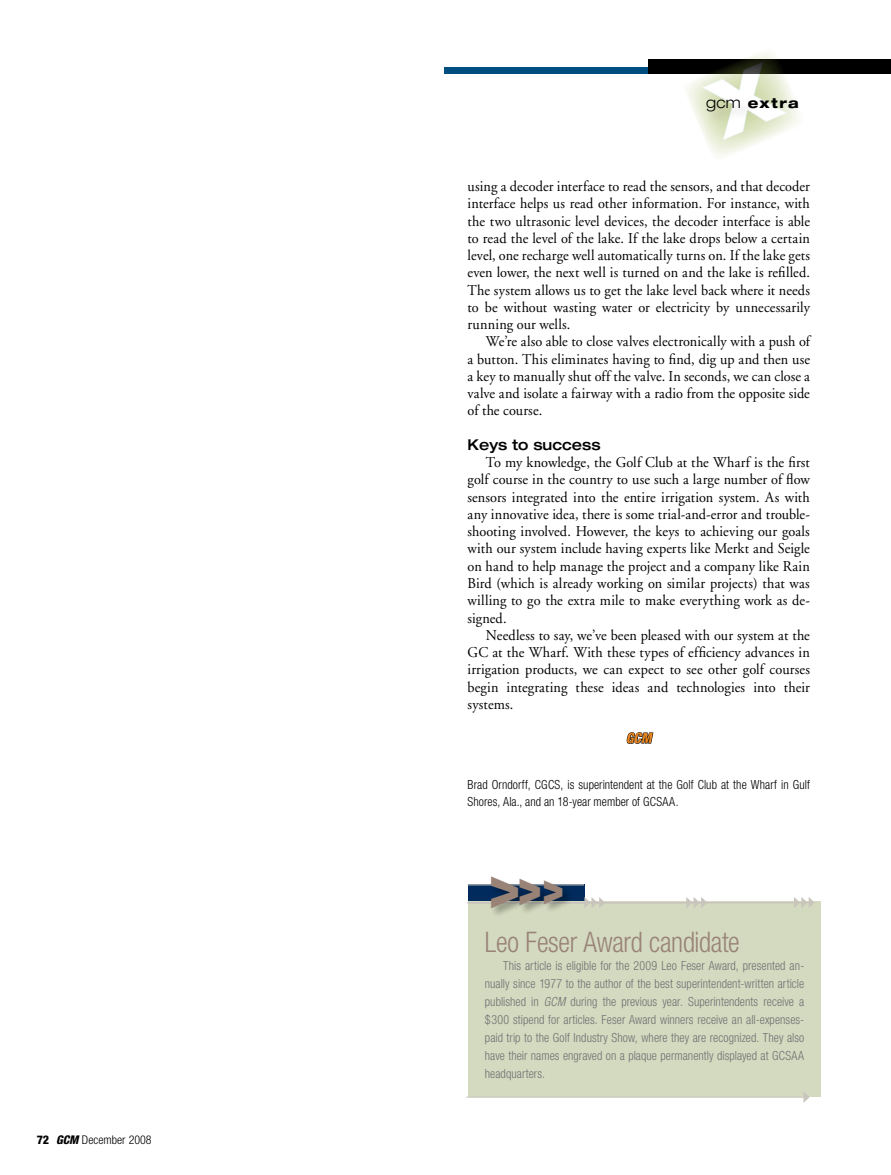
<style>
.page{position:relative;width:891px;height:1175px;background:#fff}
.page>*{position:absolute;margin:0;border:0;box-sizing:border-box;transform-origin:0 0}
.t1{font:800 expanded 37.65px "Helvetica Neue";color:#998276;scale:.95 1}
.t2{font:800 expanded 33.9px "Helvetica Neue";color:#998276;scale:.95 1}
.t3{font:300 condensed 28.35px "Helvetica Neue";letter-spacing:-.01em;color:#998276;scale:.95 1}
.t4{font:300 expanded 15.75px "Helvetica Neue";color:#000;scale:.95 1}
.t5{font:15px/17.2px "Adobe Garamond";letter-spacing:.01em;color:#000;text-align:justify;scale:.95 1}
.t6{font:500 expanded 15px "Helvetica Neue";color:#000;scale:.95 1}
.t7{font:italic 800 condensed 14.1px "Helvetica Neue";color:#e7831d;scale:.95 1}
.t8{font:800 expanded 13.8px "Helvetica Neue";letter-spacing:.105em;color:#000;scale:.95 1}
.t9{font:300 condensed 12.6px/18px "Helvetica Neue";letter-spacing:.005em;color:#717073;text-align:justify;scale:.95 1}
.t10{font:300 condensed 12.6px/17.2px "Helvetica Neue";letter-spacing:.005em;color:#000;scale:.95 1}
.t11{font:300 condensed 12px "Helvetica Neue";color:#000}
.t12{font:9px "Helvetica";color:#000}
.s1{font-weight:800}
.s2{font-weight:800;font-style:italic}
.s3{font-style:italic}
</style>
<div class="page">
<div style="left:468px;top:901px;width:352px;height:196px;background:#d3dabf"></div>
<div style="left:468px;top:884px;width:117px;height:17px;background:#002b5c"></div>
<hr style="left:467px;top:884px;width:117px;height:1px;background:#c9c5bd">
<hr style="left:468px;top:902px;width:327px;height:1px;background:#c9c5bd">
<svg style="left:794px;top:897px;width:21px;height:11px"></svg>
<svg style="left:686px;top:897px;width:21px;height:11px"></svg>
<svg style="left:584px;top:897px;width:21px;height:11px"></svg>
<div style="left:491px;top:876px;width:82px;height:41px;background:#000;opacity:.28"></div>
<hr style="left:466px;top:1096px;width:338px;height:1px;background:#c9c5bd">
<svg style="left:804px;top:1092px;width:6px;height:10px"></svg>
<div style="left:648px;top:59px;width:243px;height:14px;background:#000"></div>
<div style="left:444px;top:67px;width:204px;height:7px;background:#004d80"></div>
<svg style="left:626px;top:732px;width:28px;height:12px"></svg>
<svg style="left:681px;top:52px;width:127px;height:104px"></svg>
<p class="t12" style="left:33px;top:1129px;width:85px">Harper-107A.indd 1</p>
<p class="t11" style="left:37px;top:1132px;width:116px"><span class="s1">72</span> <span class="s2">GCM</span> December 2008</p>
<p class="t4" style="left:706px;top:93px;width:38px">gcm</p>
<p class="t8" style="left:748px;top:94px;width:55px">extra</p>
<p class="t5" style="left:468px;top:178px;width:362px">using a decoder interface to read the sensors, and that decoder interface helps us read other information. For instance, with the two ultrasonic level devices, the decoder interface is able to read the level of the lake. If the lake drops below a certain level, one recharge well automatically turns on. If the lake gets even lower, the next well is turned on and the lake is refilled.<br>The system allows us to get the lake level back where it needs to be without wasting water or electricity by unnecessarily running our wells.</p>
<p class="t5" style="left:468px;top:333px;width:362px;text-indent:18px">We’re also able to close valves electronically with a push of a button. This eliminates having to find, dig up and then use a key to manually shut off the valve. In seconds, we can close a valve and isolate a fairway with a radio from the opposite side of the course.</p>
<p class="t6" style="left:468px;top:435px;width:142px">Keys to success</p>
<p class="t5" style="left:468px;top:454px;width:362px;text-indent:18px">To my knowledge, the Golf Club at the Wharf is the first golf course in the country to use such a large number of flow sensors integrated into the entire irrigation system. As with any innovative idea, there is some trial-and-error and trouble&shy;shooting involved. However, the keys to achieving our goals with our system include having experts like Merkt and Seigle on hand to help manage the project and a company like Rain Bird (which is already working on similar projects) that was willing to go the extra mile to make everything work as de&shy;signed.</p>
<p class="t5" style="left:468px;top:627px;width:362px;text-indent:18px">Needless to say, we’ve been pleased with our system at the GC at the Wharf. With these types of efficiency advances in irrigation products, we can expect to see other golf courses begin integrating these ideas and technologies into their systems.</p>
<p class="t7" style="left:626px;top:729px;width:28px">GCM</p>
<p class="t10" style="left:468px;top:776px;width:362px">Brad Orndorff, CGCS, is superintendent at the Golf Club at the Wharf in Gulf<br>Shores, Ala., and an 18-year member of GCSAA.</p>
<h1 class="t1" style="left:480px;top:907px;width:35px;rotate:-90deg">V</h1>
<h1 class="t1" style="left:503px;top:905px;width:29px;rotate:-90deg">v</h1>
<h2 class="t2" style="left:529px;top:904px;width:27px;rotate:-90deg">v</h2>
<h3 class="t3" style="left:485px;top:925px;width:270px">Leo Feser Award candidate</h3>
<p class="t9" style="left:485px;top:956px;width:338px;text-indent:18px">This article is eligible for the 2009 Leo Feser Award, presented an&shy;nually since 1977 to the author of the best superintendent-written article published in <span class="s3">GCM</span> during the previous year. Superintendents receive a $300 stipend for articles. Feser Award winners receive an all-expenses&shy;paid trip to the Golf Industry Show, where they are recognized. They also have their names engraved on a plaque permanently displayed at GCSAA headquarters.</p>
</div>
